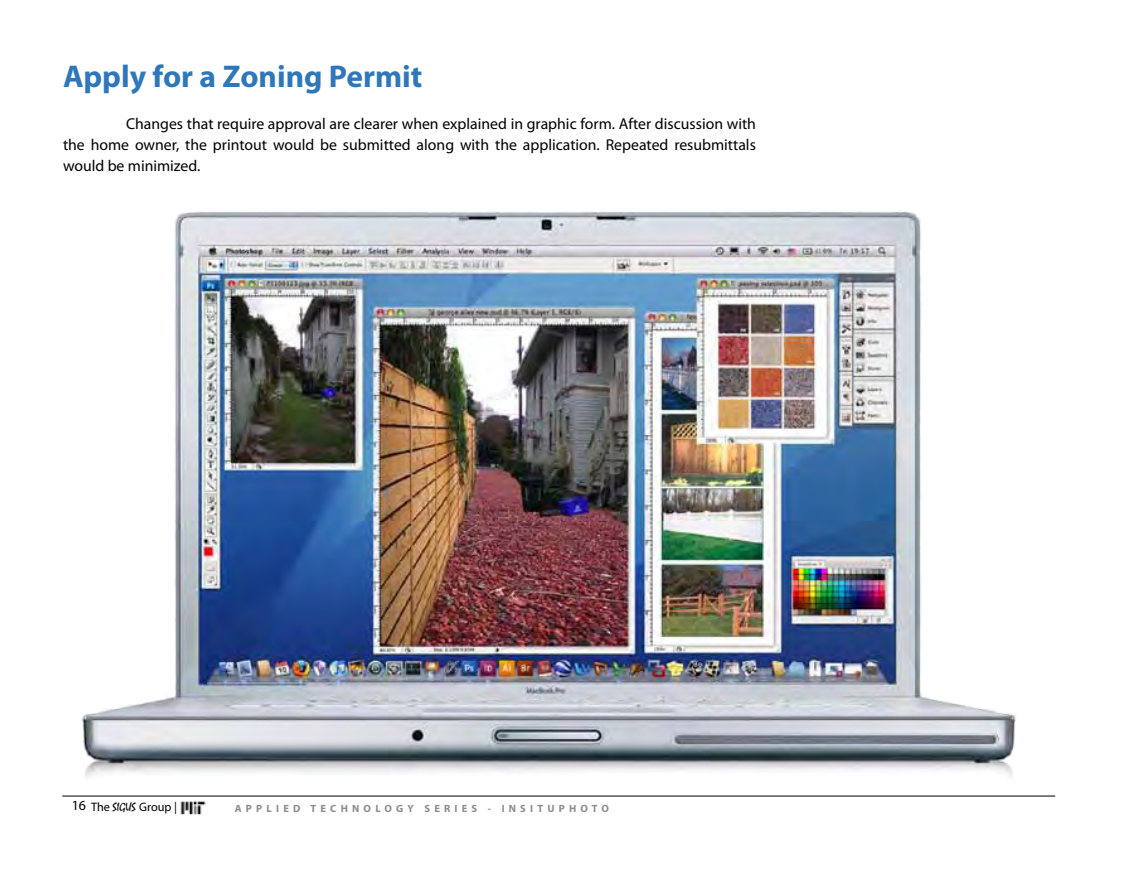
<style>
.page{position:relative;width:1134px;height:882px;background:#fff}
.page>*{position:absolute;margin:0;border:0;box-sizing:border-box;transform-origin:0 0}
.t1{font:700 31.5px "Myriad Pro";color:#2e77bb}
.t2{font:15.75px/21px "Myriad Pro";color:#000;text-align:justify}
.t3{font:12.25px "Myriad Pro";color:#000}
.t4{font:700 10.5px "Myriad Pro";letter-spacing:.4em;color:#8c8c8c}
.s1{font-size:14px}
.s2{font-family:"Mistral"}
</style>
<div class="page">
<img style="left:80px;top:211px;width:936px;height:567px">
<hr style="left:62px;top:796px;width:993px;height:1px;background:#000">
<img style="left:180px;top:801px;width:26px;height:14px">
<h1 class="t1" style="left:63px;top:55px;width:361px">Apply for a Zoning Permit</h1>
<p class="t2" style="left:63px;top:113px;width:695px;text-indent:63px">Changes that require approval are clearer when explained in graphic form. After discussion with the home owner, the printout would be submitted along with the application. Repeated resubmittals would be minimized.</p>
<p class="t3" style="left:72px;top:799px;width:107px"><span class="s1">16</span> The <span class="s2">SIGUS</span> Group |</p>
<p class="t4" style="left:235px;top:802px;width:376px">APPLIED TECHNOLOGY SERIES - INSITUPHOTO</p>
</div>
